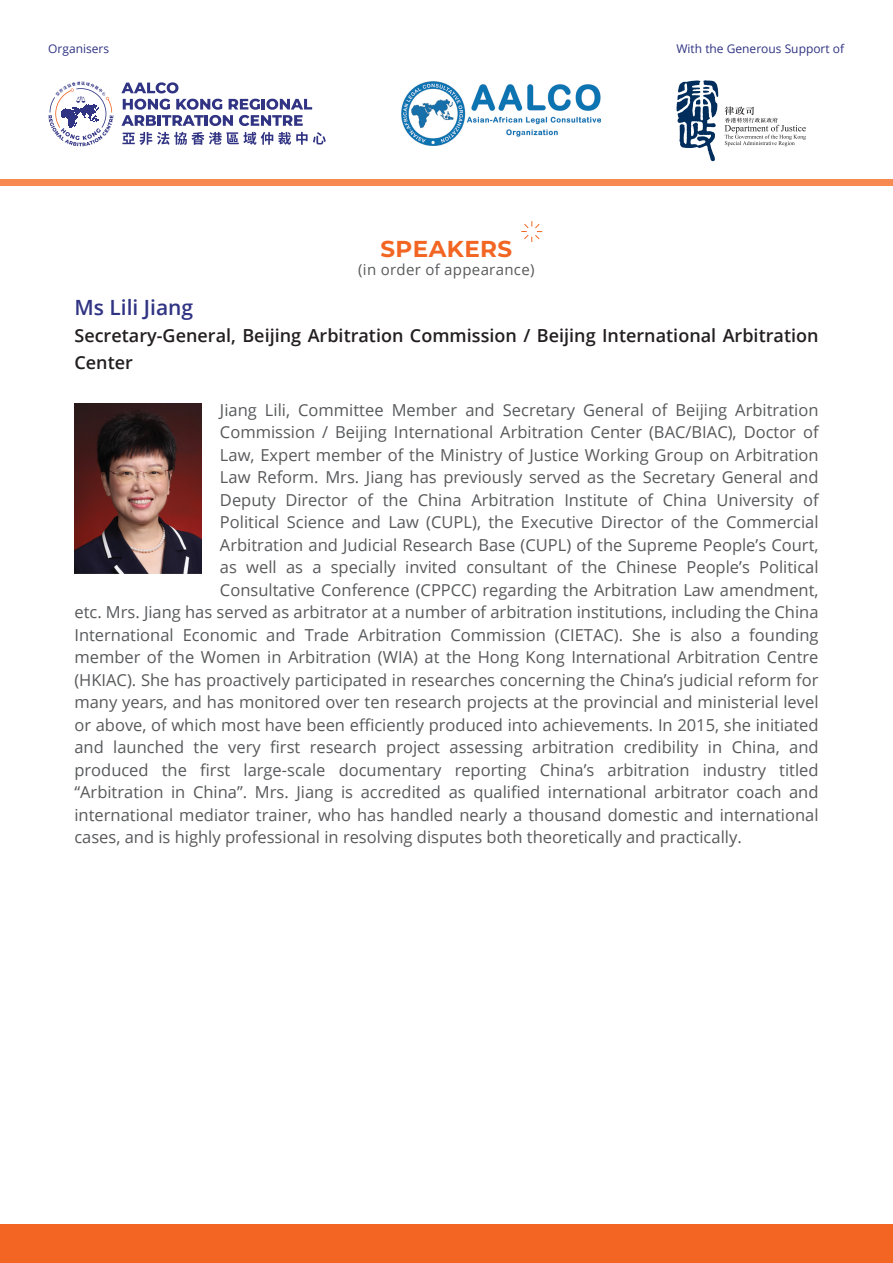
<style>
.page{position:relative;width:893px;height:1263px;background:#fff}
.page>*{position:absolute;margin:0;border:0;box-sizing:border-box;transform-origin:0 0}
.t1{font:700 22.95px "Montserrat";letter-spacing:.02em;color:#f26522}
.t2{font:600 21px "Open Sans";color:#303483}
.t3{font:600 18px/27px "Open Sans";color:#231f20}
.t4{font:16.5px "Open Sans";color:#58595b}
.t5{font:15px "Open Sans";letter-spacing:.02em;color:#58595b}
.t6{font:12px "Open Sans";color:#303483}
</style>
<div class="page">
<div style="left:0;top:1224px;width:893px;height:39px;background:#f26522"></div>
<div style="left:0;top:179px;width:893px;height:7px;background:#f68a50"></div>
<img style="left:402px;top:82px;width:199px;height:64px">
<svg style="left:121px;top:82px;width:57px;height:11px"></svg>
<svg style="left:121px;top:99px;width:191px;height:27px"></svg>
<svg style="left:122px;top:132px;width:204px;height:13px"></svg>
<svg style="left:48px;top:82px;width:65px;height:64px"></svg>
<svg style="left:676px;top:80px;width:42px;height:81px"></svg>
<svg style="left:725px;top:106px;width:81px;height:40px"></svg>
<img style="left:74px;top:403px;width:128px;height:171px">
<svg style="left:521px;top:221px;width:21px;height:21px"></svg>
<p class="t6" style="left:48px;top:40px;width:62px">Organisers</p>
<p class="t6" style="left:676px;top:40px;width:169px">With the Generous Support of</p>
<h1 class="t1" style="left:380px;top:232px;width:133px">SPEAKERS</h1>
<p class="t5" style="left:358px;top:259px;width:178px">(in order of appearance)</p>
<p class="t2" style="left:74px;top:293px;width:120px">Ms Lili Jiang</p>
<p class="t3" style="left:74px;top:322px;width:746px">Secretary-General, Beijing Arbitration Commission / Beijing International Arbitration<br>Center</p>
<p class="t4" style="left:220px;top:398px;width:600px">Jiang Lili, Committee Member and Secretary General of Beijing Arbitration</p>
<p class="t4" style="left:220px;top:421px;width:600px">Commission / Beijing International Arbitration Center (BAC/BIAC), Doctor of</p>
<p class="t4" style="left:220px;top:443px;width:600px">Law, Expert member of the Ministry of Justice Working Group on Arbitration</p>
<p class="t4" style="left:220px;top:466px;width:600px">Law Reform. Mrs. Jiang has previously served as the Secretary General and</p>
<p class="t4" style="left:220px;top:489px;width:600px">Deputy Director of the China Arbitration Institute of China University of</p>
<p class="t4" style="left:220px;top:511px;width:600px">Political Science and Law (CUPL), the Executive Director of the Commercial</p>
<p class="t4" style="left:220px;top:534px;width:600px">Arbitration and Judicial Research Base (CUPL) of the Supreme People’s Court,</p>
<p class="t4" style="left:220px;top:556px;width:600px">as well as a specially invited consultant of the Chinese People’s Political</p>
<p class="t4" style="left:220px;top:579px;width:600px">Consultative Conference (CPPCC) regarding the Arbitration Law amendment,</p>
<p class="t4" style="left:74px;top:601px;width:746px">etc. Mrs. Jiang has served as arbitrator at a number of arbitration institutions, including the China</p>
<p class="t4" style="left:74px;top:624px;width:746px">International Economic and Trade Arbitration Commission (CIETAC). She is also a founding</p>
<p class="t4" style="left:74px;top:646px;width:746px">member of the Women in Arbitration (WIA) at the Hong Kong International Arbitration Centre</p>
<p class="t4" style="left:74px;top:669px;width:746px">(HKIAC). She has proactively participated in researches concerning the China’s judicial reform for</p>
<p class="t4" style="left:74px;top:691px;width:746px">many years, and has monitored over ten research projects at the provincial and ministerial level</p>
<p class="t4" style="left:74px;top:714px;width:746px">or above, of which most have been efficiently produced into achievements. In 2015, she initiated</p>
<p class="t4" style="left:74px;top:736px;width:746px">and launched the very first research project assessing arbitration credibility in China, and</p>
<p class="t4" style="left:74px;top:759px;width:746px">produced the first large-scale documentary reporting China’s arbitration industry titled</p>
<p class="t4" style="left:74px;top:781px;width:746px">“Arbitration in China”. Mrs. Jiang is accredited as qualified international arbitrator coach and</p>
<p class="t4" style="left:74px;top:804px;width:746px">international mediator trainer, who has handled nearly a thousand domestic and international</p>
<p class="t4" style="left:74px;top:826px;width:669px">cases, and is highly professional in resolving disputes both theoretically and practically.</p>
</div>
